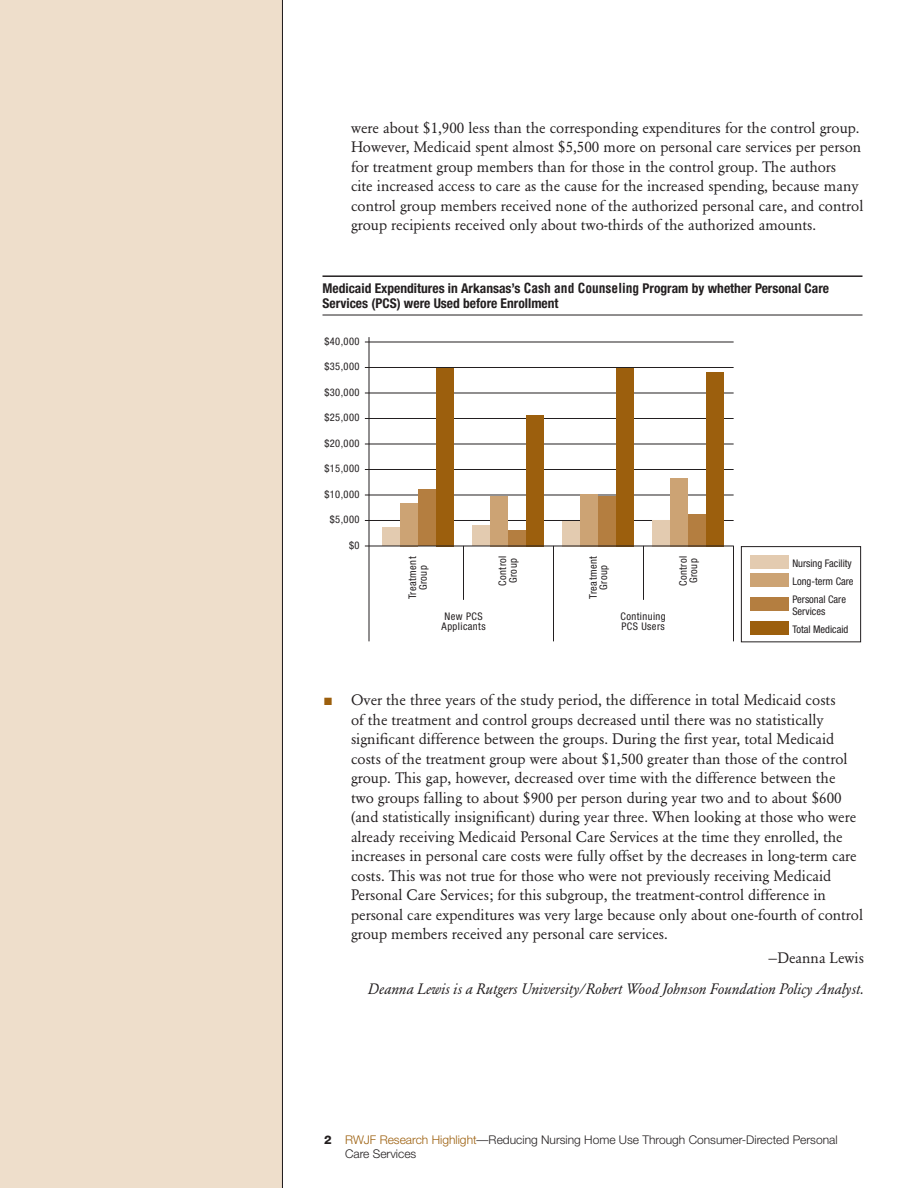
<style>
.page{position:relative;width:918px;height:1188px;background:#fff}
.page>*{position:absolute;margin:0;border:0;box-sizing:border-box;transform-origin:0 0}
.BL{font:15px/19.5px "Garamond BE";color:#231f20}
.t1{font:italic 15px "Garamond BE";color:#231f20}
.Chart_Head_1{font:700 condensed 13.5px/15px "Helvetica Neue";color:#231f20}
.t2{font:300 12px/14.4px "Helvetica Neue";color:#231f20}
.Chart_note_1{font:condensed 10.5px "Helvetica Neue";letter-spacing:.04em;color:#231f20}
.Text_Intro{font:condensed 10.5px/12px "Helvetica Neue";color:#231f20}
.s1{font-family:"Helvetica"}
.s2{color:#9c5f0d}
.s3{font-weight:800}
</style>
<div class="page">
<div style="left:0;top:0;width:282px;height:1188px;background:#eedecb"></div>
<hr style="left:282px;top:0;width:1px;height:1188px;background:#231f20">
<hr style="left:322px;top:275px;width:540px;height:2px;background:#231f20">
<hr style="left:322px;top:315px;width:540px;height:1px;background:#231f20">
<div style="left:741px;top:546px;width:120px;height:96px;border:1px solid #231f20"></div>
<div style="left:750px;top:555px;width:38px;height:14px;background:#e3cbb0"></div>
<div style="left:750px;top:597px;width:38px;height:14px;background:#b47e40"></div>
<div style="left:750px;top:573px;width:38px;height:14px;background:#cca374"></div>
<div style="left:750px;top:621px;width:38px;height:14px;background:#9c5f0d"></div>
<hr style="left:369px;top:337px;width:1px;height:304px;background:#231f20">
<hr style="left:553px;top:546px;width:1px;height:95px;background:#231f20">
<hr style="left:733px;top:546px;width:1px;height:95px;background:#231f20">
<hr style="left:463px;top:546px;width:1px;height:54px;background:#231f20">
<hr style="left:643px;top:546px;width:1px;height:54px;background:#231f20">
<hr style="left:365px;top:520px;width:369px;height:1px;background:#231f20">
<hr style="left:365px;top:495px;width:369px;height:1px;background:#231f20">
<hr style="left:365px;top:469px;width:369px;height:1px;background:#231f20">
<hr style="left:365px;top:444px;width:369px;height:1px;background:#231f20">
<hr style="left:365px;top:418px;width:369px;height:1px;background:#231f20">
<hr style="left:365px;top:393px;width:369px;height:1px;background:#231f20">
<hr style="left:365px;top:367px;width:369px;height:1px;background:#231f20">
<hr style="left:365px;top:342px;width:369px;height:1px;background:#231f20">
<div style="left:400px;top:503px;width:18px;height:43px;background:#cca374"></div>
<div style="left:490px;top:496px;width:18px;height:50px;background:#cca374"></div>
<div style="left:580px;top:494px;width:18px;height:52px;background:#cca374"></div>
<div style="left:670px;top:478px;width:18px;height:68px;background:#cca374"></div>
<div style="left:418px;top:489px;width:18px;height:57px;background:#b47e40"></div>
<div style="left:508px;top:530px;width:18px;height:16px;background:#b47e40"></div>
<div style="left:598px;top:496px;width:18px;height:50px;background:#b47e40"></div>
<div style="left:688px;top:514px;width:18px;height:32px;background:#b47e40"></div>
<div style="left:436px;top:368px;width:18px;height:178px;background:#9c5f0d"></div>
<div style="left:526px;top:415px;width:18px;height:131px;background:#9c5f0d"></div>
<div style="left:616px;top:368px;width:18px;height:178px;background:#9c5f0d"></div>
<div style="left:706px;top:372px;width:18px;height:174px;background:#9c5f0d"></div>
<div style="left:382px;top:528px;width:18px;height:18px;background:#e3cbb0"></div>
<div style="left:472px;top:525px;width:18px;height:21px;background:#e3cbb0"></div>
<div style="left:562px;top:521px;width:18px;height:25px;background:#e3cbb0"></div>
<div style="left:652px;top:520px;width:18px;height:26px;background:#e3cbb0"></div>
<hr style="left:365px;top:546px;width:369px;height:1px;background:#231f20">
<p class="BL" style="left:351px;top:118px;width:514px">were about $1,900 less than the corresponding expenditures for the control group.<br>However, Medicaid spent almost $5,500 more on personal care services per person for treatment group members than for those in the control group. The authors<br>cite increased access to care as the cause for the increased spending, because many control group members received none of the authorized personal care, and control group recipients received only about two-thirds of the authorized amounts.</p>
<p class="Chart_Head_1" style="left:322px;top:281px;width:508px">Medicaid Expenditures in Arkansas’s <span class="s1">Cash and Counseling</span> Program by whether Personal Care<br>Services (PCS) were Used before Enrollment</p>
<p class="Chart_note_1" style="left:324px;top:335px;width:37px">$40,000</p>
<p class="Chart_note_1" style="left:324px;top:360px;width:37px">$35,000</p>
<p class="Chart_note_1" style="left:324px;top:386px;width:37px">$30,000</p>
<p class="Chart_note_1" style="left:324px;top:411px;width:37px">$25,000</p>
<p class="Chart_note_1" style="left:324px;top:437px;width:37px">$20,000</p>
<p class="Chart_note_1" style="left:324px;top:462px;width:37px">$15,000</p>
<p class="Chart_note_1" style="left:324px;top:488px;width:37px">$10,000</p>
<p class="Chart_note_1" style="left:330px;top:513px;width:31px">$5,000</p>
<p class="Chart_note_1" style="left:349px;top:539px;width:12px">$0</p>
<p class="Chart_note_1" style="left:406px;top:599px;width:44px;rotate:-90deg">Treatment</p>
<p class="Chart_note_1" style="left:417px;top:590px;width:26px;rotate:-90deg">Group</p>
<p class="Chart_note_1" style="left:587px;top:599px;width:44px;rotate:-90deg">Treatment</p>
<p class="Chart_note_1" style="left:597px;top:590px;width:26px;rotate:-90deg">Group</p>
<p class="Chart_note_1" style="left:445px;top:610px;width:40px">New PCS</p>
<p class="Chart_note_1" style="left:442px;top:620px;width:46px">Applicants</p>
<p class="Chart_note_1" style="left:496px;top:586px;width:32px;rotate:-90deg">Control</p>
<p class="Chart_note_1" style="left:507px;top:583px;width:26px;rotate:-90deg">Group</p>
<p class="Chart_note_1" style="left:677px;top:586px;width:32px;rotate:-90deg">Control</p>
<p class="Chart_note_1" style="left:687px;top:583px;width:26px;rotate:-90deg">Group</p>
<p class="Chart_note_1" style="left:621px;top:610px;width:47px">Continuing</p>
<p class="Chart_note_1" style="left:621px;top:620px;width:45px">PCS Users</p>
<p class="Text_Intro" style="left:792px;top:557px;width:61px">Nursing Facility</p>
<p class="Text_Intro" style="left:792px;top:575px;width:63px">Long-term Care</p>
<p class="Text_Intro" style="left:792px;top:593px;width:55px">Personal Care<br>Services</p>
<p class="Text_Intro" style="left:792px;top:623px;width:57px">Total Medicaid</p>
<p class="BL" style="left:351px;top:690px;width:514px;text-indent:-27px"><span class="s2">■</span> Over the three years of the study period, the difference in total Medicaid costs<br>of the treatment and control groups decreased until there was no statistically significant difference between the groups. During the first year, total Medicaid costs of the treatment group were about $1,500 greater than those of the control group. This gap, however, decreased over time with the difference between the<br>two groups falling to about $900 per person during year two and to about $600 (and statistically insignificant) during year three. When looking at those who were already receiving Medicaid Personal Care Services at the time they enrolled, the increases in personal care costs were fully offset by the decreases in long-term care costs. This was not true for those who were not previously receiving Medicaid Personal Care Services; for this subgroup, the treatment-control difference in personal care expenditures was very large because only about one-fourth of control group members received any personal care services.</p>
<p class="BL" style="left:768px;top:948px;width:97px">—Deanna Lewis</p>
<p class="t1" style="left:368px;top:980px;width:497px">Deanna Lewis is a Rutgers University/Robert Wood Johnson Foundation Policy Analyst.</p>
<p class="t2" style="left:345px;top:1132px;width:494px;text-indent:-21px"><span class="s3">2</span> <span class="s2">RWJF Research Highlight</span>—Reducing Nursing Home Use Through Consumer-Directed Personal<br>Care Services</p>
</div>
